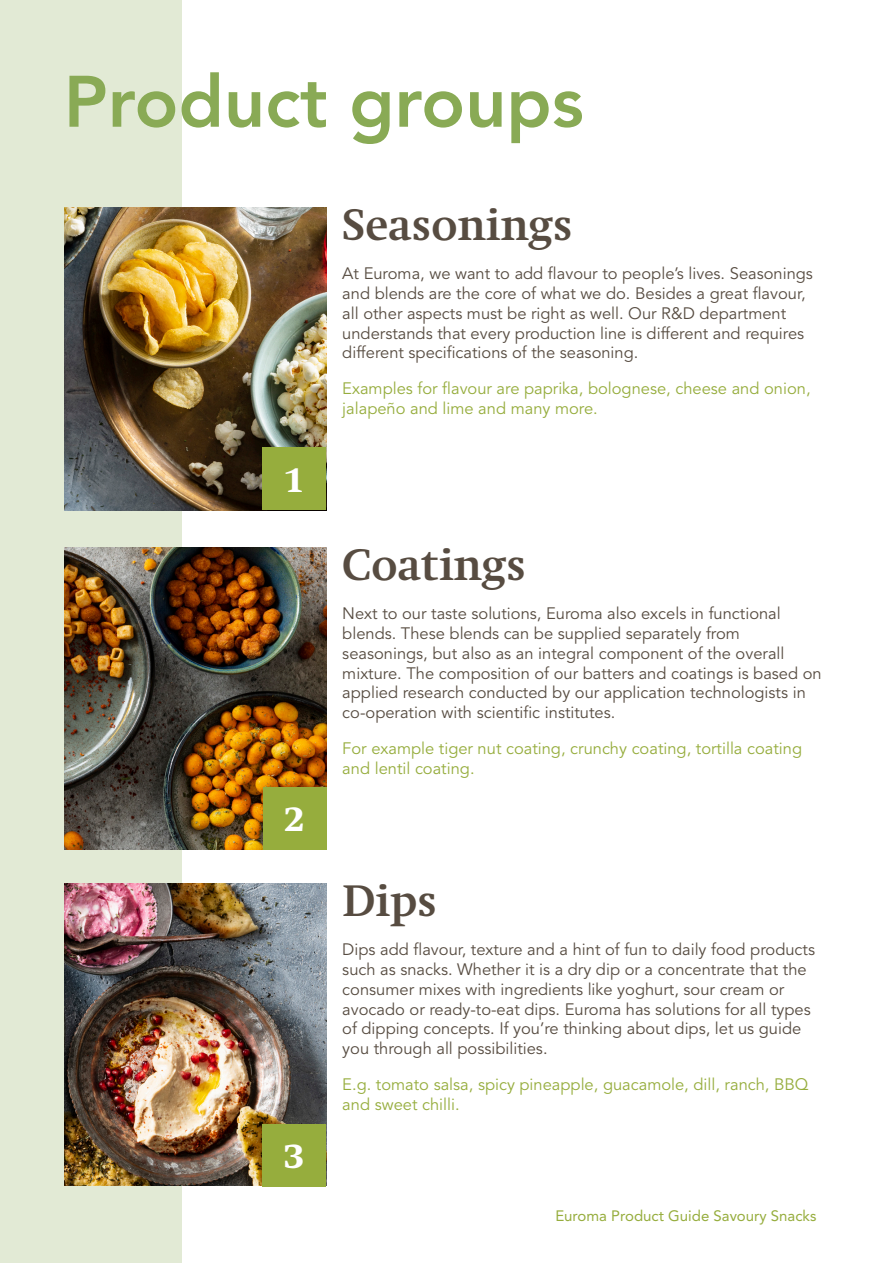
<style>
.page{position:relative;width:893px;height:1263px;background:#fff}
.page>*{position:absolute;margin:0;border:0;box-sizing:border-box;transform-origin:0 0}
.t1{font:800 72px "Avenir LT Std";color:#89aa55}
.t2{font:700 45px "Swift LT Std";color:#574c41}
.t3{font:800 36px "Swift LT Std";color:#fff}
.t4{font:16.5px/19.8px "Avenir LT Std";color:#574c41}
.t5{font:16.5px/19.8px "Avenir LT Std";color:#96ad3d}
.t6{font:15px "Avenir LT Std";color:#96ad3d}
</style>
<div class="page">
<div style="left:0;top:0;width:182px;height:1263px;background:#e2ead5"></div>
<img style="left:65px;top:207px;width:261px;height:303px">
<div style="left:263px;top:447px;width:63px;height:63px;background:#96ad3d"></div>
<img style="left:65px;top:547px;width:261px;height:303px">
<div style="left:263px;top:787px;width:63px;height:63px;background:#96ad3d"></div>
<img style="left:65px;top:883px;width:261px;height:303px">
<div style="left:263px;top:1124px;width:63px;height:62px;background:#96ad3d"></div>
<p class="t1" style="left:64px;top:59px;width:521px">Product groups</p>
<p class="t3" style="left:284px;top:459px;width:22px">1</p>
<p class="t3" style="left:284px;top:799px;width:22px">2</p>
<p class="t3" style="left:284px;top:1135px;width:22px">3</p>
<p class="t2" style="left:342px;top:200px;width:232px">Seasonings</p>
<p class="t4" style="left:342px;top:264px;width:472px">At Euroma, we want to add flavour to people’s lives. Seasonings and blends are the core of what we do. Besides a great flavour, all other aspects must be right as well. Our R&amp;D department understands that every production line is different and requires different specifications of the seasoning.</p>
<p class="t5" style="left:342px;top:379px;width:470px">Examples for flavour are paprika, bolognese, cheese and onion, jalapeño and lime and many more.</p>
<p class="t2" style="left:342px;top:540px;width:185px">Coatings</p>
<p class="t4" style="left:342px;top:604px;width:481px">Next to our taste solutions, Euroma also excels in functional blends. These blends can be supplied separately from seasonings, but also as an integral component of the overall mixture. The composition of our batters and coatings is based on applied research conducted by our application technologists in co-operation with scientific institutes.</p>
<p class="t5" style="left:342px;top:739px;width:461px">For example tiger nut coating, crunchy coating, tortilla coating and lentil coating.</p>
<p class="t2" style="left:342px;top:875px;width:96px">Dips</p>
<p class="t4" style="left:342px;top:940px;width:474px">Dips add flavour, texture and a hint of fun to daily food products such as snacks. Whether it is a dry dip or a concentrate that the consumer mixes with ingredients like yoghurt, sour cream or avocado or ready-to-eat dips. Euroma has solutions for all types of dipping concepts. If you’re thinking about dips, let us guide you through all possibilities.</p>
<p class="t5" style="left:342px;top:1075px;width:468px">E.g. tomato salsa, spicy pineapple, guacamole, dill, ranch, BBQ and sweet chilli.</p>
<p class="t6" style="left:555px;top:1207px;width:263px">Euroma Product Guide Savoury Snacks</p>
</div>
